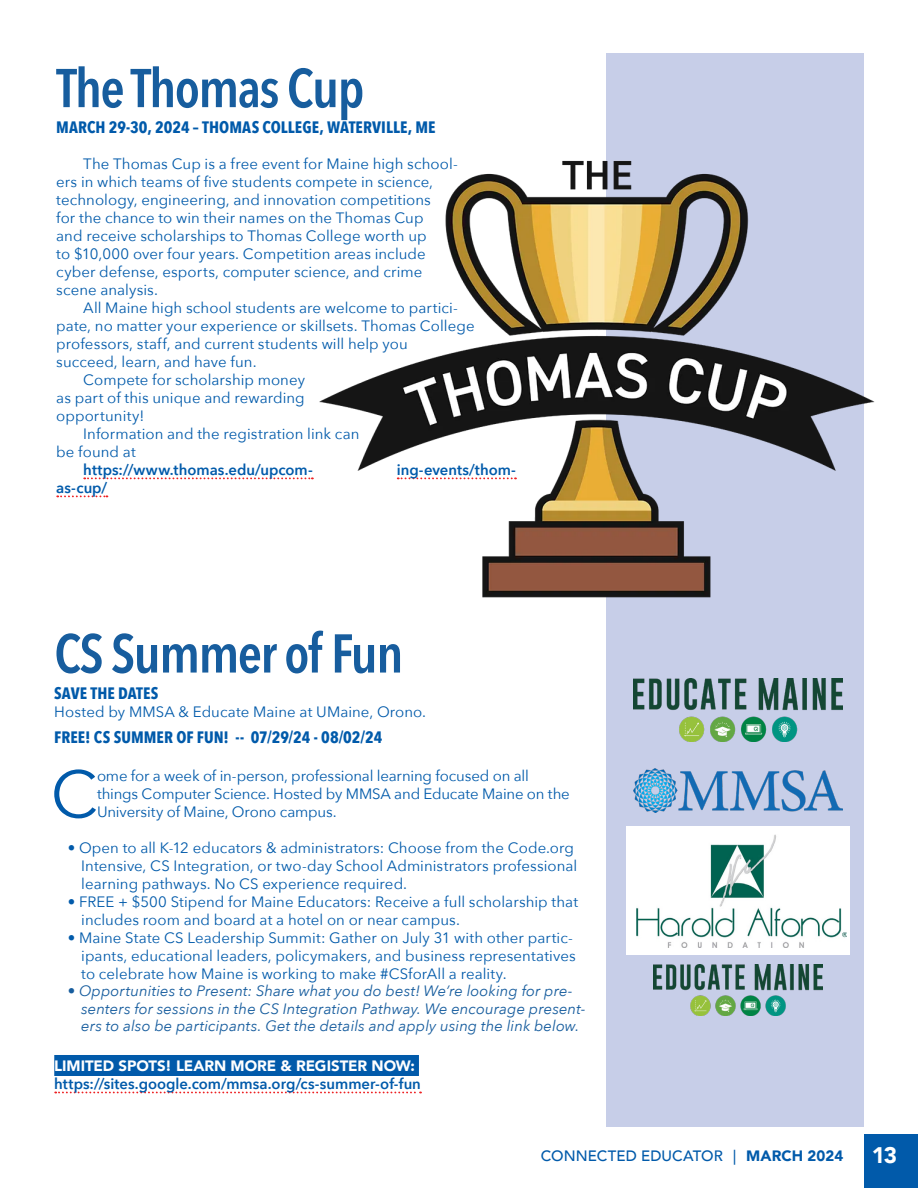
<style>
.page{position:relative;width:918px;height:1188px;background:#fff}
.page>*{position:absolute;margin:0;border:0;box-sizing:border-box;transform-origin:0 0}
.First_Paragraph{font:65.85px "Avenir Next";color:#015aaa}
.Big_ul_c_Header{font:600 54px "Avenir Next Condensed";letter-spacing:-.03em;color:#175d9e}
.t1{font:900 22.5px "Avenir";color:#fff}
.AVsubhead{font:700 16.5px "Avenir Next Condensed";letter-spacing:.005em;color:#015aaa}
.NEWbody{font:15px/18px "Avenir Next";letter-spacing:.005em;color:#015aaa}
.Byline{font:italic 15px/17.2px "Avenir Next";letter-spacing:.005em;color:#175d9e}
.First_Paragraph-2{font:15px/18px "Avenir Next";letter-spacing:-.01em;color:#015aaa}
.NEWbody-2{font:600 15px/18px "Avenir Next";color:#015aaa}
.t2{font:500 15px "Avenir";letter-spacing:.005em;color:#015aaa}
.s1{font-family:"Avenir";font-weight:900;color:#fff}
.s2{font-weight:900}
</style>
<div class="page">
<div style="left:864px;top:1134px;width:54px;height:54px;background:#015aaa"></div>
<div style="left:606px;top:53px;width:258px;height:1073px;background:#c7cee8"></div>
<div style="left:54px;top:1055px;width:365px;height:21px;background:#015aaa"></div>
<svg style="left:55px;top:1092px;width:366px;height:1px"></svg>
<img style="left:633px;top:679px;width:210px;height:63px">
<img style="left:633px;top:768px;width:210px;height:44px">
<div style="left:626px;top:826px;width:224px;height:129px;background:#fff"></div>
<img style="left:637px;top:834px;width:209px;height:113px">
<img style="left:653px;top:965px;width:170px;height:51px">
<svg style="left:84px;top:477px;width:206px;height:2px"></svg>
<svg style="left:57px;top:495px;width:50px;height:2px"></svg>
<img style="left:290px;top:160px;width:585px;height:438px">
<p class="Big_ul_c_Header" style="left:56px;top:42px;width:310px">The Thomas Cup</p>
<p class="AVsubhead" style="left:56px;top:117px;width:381px">MARCH 29-30, 2024 – THOMAS COLLEGE, WATERVILLE, ME</p>
<p class="NEWbody" style="left:56px;top:155px;width:403px;text-indent:27px">The Thomas Cup is a free event for Maine high school&shy;ers in which teams of five students compete in science, technology, engineering, and innovation competitions<br>for the chance to win their names on the Thomas Cup<br>and receive scholarships to Thomas College worth up<br>to $10,000 over four years. Competition areas include cyber defense, esports, computer science, and crime scene analysis.</p>
<p class="NEWbody" style="left:56px;top:299px;width:420px;text-indent:27px">All Maine high school students are welcome to partici&shy;pate, no matter your experience or skillsets. Thomas College professors, staff, and current students will help you<br>succeed, learn, and have fun.</p>
<p class="NEWbody" style="left:56px;top:371px;width:250px;text-align:justify;text-indent:27px">Compete for scholarship money as part of this unique and rewarding opportunity!</p>
<p class="NEWbody" style="left:56px;top:425px;width:305px;text-indent:27px">Information and the registration link can be found at</p>
<p class="NEWbody-2" style="left:83px;top:461px;width:231px">https://www.thomas.edu/upcom-</p>
<p class="NEWbody-2" style="left:397px;top:461px;width:121px">ing-events/thom-</p>
<p class="NEWbody-2" style="left:56px;top:479px;width:53px">as-cup/</p>
<p class="Big_ul_c_Header" style="left:54px;top:607px;width:351px">CS Summer of Fun</p>
<p class="AVsubhead" style="left:54px;top:683px;width:106px">SAVE THE DATES</p>
<p class="NEWbody" style="left:54px;top:702px;width:373px">Hosted by MMSA &amp; Educate Maine at UMaine, Orono.</p>
<p class="AVsubhead" style="left:54px;top:727px;width:330px">FREE! CS SUMMER OF FUN! -- 07/29/24 - 08/02/24</p>
<p class="First_Paragraph" style="left:51px;top:739px;width:49px">C</p>
<p class="First_Paragraph-2" style="left:97px;top:766px;width:474px">ome for a week of in-person, professional learning focused on all things Computer Science. Hosted by MMSA and Educate Maine on the<br>University of Maine, Orono campus.</p>
<p class="NEWbody" style="left:81px;top:838px;width:498px;text-indent:-14px">• Open to all K-12 educators &amp; administrators: Choose from the Code.org<br>Intensive, CS Integration, or two-day School Administrators professional learning pathways. No CS experience required.</p>
<p class="NEWbody" style="left:81px;top:892px;width:498px;text-indent:-14px">• FREE + $500 Stipend for Maine Educators: Receive a full scholarship that includes room and board at a hotel on or near campus.</p>
<p class="NEWbody" style="left:81px;top:928px;width:496px;text-indent:-14px">• Maine State CS Leadership Summit: Gather on July 31 with other partic&shy;ipants, educational leaders, policymakers, and business representatives to celebrate how Maine is working to make #CSforAll a reality.</p>
<p class="Byline" style="left:81px;top:982px;width:506px;text-indent:-14px">• Opportunities to Present: Share what you do best! We’re looking for pre&shy;senters for sessions in the CS Integration Pathway. We encourage present&shy;ers to also be participants. Get the details and apply using the link below.</p>
<p class="NEWbody-2" style="left:54px;top:1057px;width:368px"><span class="s1">LIMITED SPOTS! LEARN MORE &amp; REGISTER NOW: </span>https://sites.google.com/mmsa.org/cs-summer-of-fun</p>
<p class="t2" style="left:541px;top:1143px;width:304px">CONNECTED EDUCATOR ︱ <span class="s2">MARCH 2024</span></p>
<h3 class="t1" style="left:872px;top:1136px;width:27px">13</h3>
</div>
